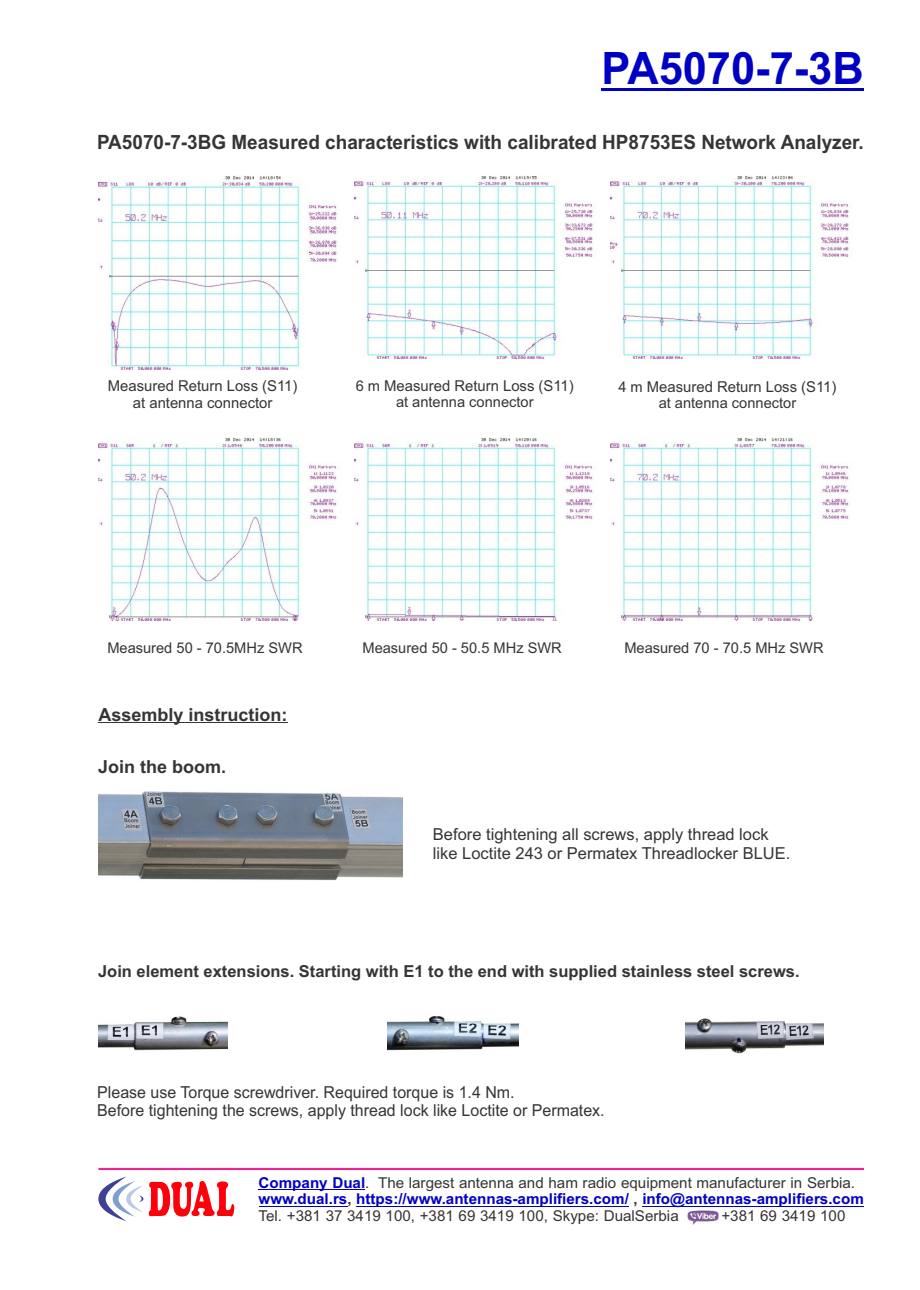
<style>
.page{position:relative;width:920px;height:1290px;background:#fff}
.page>*{position:absolute;margin:0;border:0;box-sizing:border-box;transform-origin:0 0}
.t1{font:700 44.7px "Arial";color:#0000c4}
.t2{font:700 19.65px "Arial";color:#373435;scale:.96 1}
.t3{font:700 18px "Arial";color:#373435}
.t4{font:16.5px/18.5px "Arial";color:#373435}
.t5{font:700 16.5px "Arial";color:#373435}
.t6{font:15px/16.8px "Arial";color:#373435;text-align:center}
.t7{font:14.85px "Arial";color:#373435}
.s1{font-size:14.85px}
.s2{font-weight:700;color:#0000c4}
.s3{font-weight:700}
</style>
<div class="page">
<img style="left:98px;top:791px;width:304px;height:90px">
<img style="left:98px;top:176px;width:239px;height:193px">
<img style="left:354px;top:176px;width:241px;height:183px">
<img style="left:611px;top:438px;width:238px;height:183px">
<img style="left:611px;top:176px;width:240px;height:183px">
<img style="left:98px;top:438px;width:239px;height:183px">
<img style="left:354px;top:438px;width:239px;height:183px">
<hr style="left:98px;top:722px;width:189px;height:1px;background:#373435">
<img style="left:98px;top:1016px;width:129px;height:35px">
<img style="left:388px;top:1016px;width:130px;height:35px">
<img style="left:686px;top:1018px;width:137px;height:36px">
<hr style="left:98px;top:1168px;width:766px;height:2px;background:#ec268f">
<hr style="left:259px;top:1189px;width:106px;height:1px;background:#0000c4">
<hr style="left:259px;top:1206px;width:88px;height:1px;background:#0000c4">
<hr style="left:356px;top:1206px;width:273px;height:1px;background:#0000c4">
<svg style="left:642px;top:1206px;width:43px;height:1px"></svg>
<hr style="left:685px;top:1206px;width:179px;height:1px;background:#0000c4">
<svg style="left:98px;top:1176px;width:137px;height:45px"></svg>
<img style="left:688px;top:1211px;width:31px;height:14px">
<hr style="left:602px;top:88px;width:262px;height:2px;background:#0000c4">
<h1 class="t1" style="left:602px;top:52px;width:264px">PA5070-7-3B</h1>
<h2 class="t2" style="left:97px;top:135px;width:800px">PA5070-7-3BG Measured characteristics with calibrated HP8753ES Network Analyzer.</h2>
<p class="t6" style="left:108px;top:379px;width:191px">Measured Return Loss (S11) at antenna connector</p>
<p class="t6" style="left:356px;top:378px;width:220px"><span class="s1">6 m</span> Measured Return Loss (S11)</p>
<p class="t7" style="left:396px;top:397px;width:139px">at antenna connector</p>
<p class="t6" style="left:618px;top:379px;width:220px"><span class="s1">4 m</span> Measured Return Loss (S11)</p>
<p class="t7" style="left:659px;top:397px;width:139px">at antenna connector</p>
<p class="t7" style="left:107px;top:642px;width:197px">Measured 50 - 70.5MHz SWR</p>
<p class="t7" style="left:362px;top:642px;width:201px">Measured 50 - 50.5 MHz SWR</p>
<p class="t7" style="left:624px;top:642px;width:201px">Measured 70 - 70.5 MHz SWR</p>
<p class="t3" style="left:98px;top:708px;width:191px">Assembly instruction:</p>
<p class="t3" style="left:98px;top:760px;width:130px">Join the boom.</p>
<p class="t4" style="left:433px;top:827px;width:359px">Before tightening all screws, apply thread lock like Loctite 243 or Permatex Threadlocker BLUE.</p>
<p class="t5" style="left:98px;top:965px;width:703px">Join element extensions. Starting with E1 to the end with supplied stainless steel screws.</p>
<p class="t4" style="left:97px;top:1084px;width:509px">Please use Torque screwdriver. Required torque is 1.4 Nm.<br>Before tightening the screws, apply thread lock like Loctite or Permatex.</p>
<p class="t6" style="left:259px;top:1175px;width:607px;text-align:left"><span class="s2">Company Dual</span>. The largest antenna and ham radio equipment manufacturer in Serbia. <span class="s2">www.dual.rs</span><span class="s3">,</span> <span class="s2">https://www.antennas-amplifiers.com/</span> <span class="s3">,</span> <span class="s2">info@antennas-amplifiers.com<br></span>Tel. +381 37 3419 100, +381 69 3419 100, Skype: DualSerbia</p>
<p class="t6" style="left:721px;top:1209px;width:126px">+381 69 3419 100</p>
</div>
